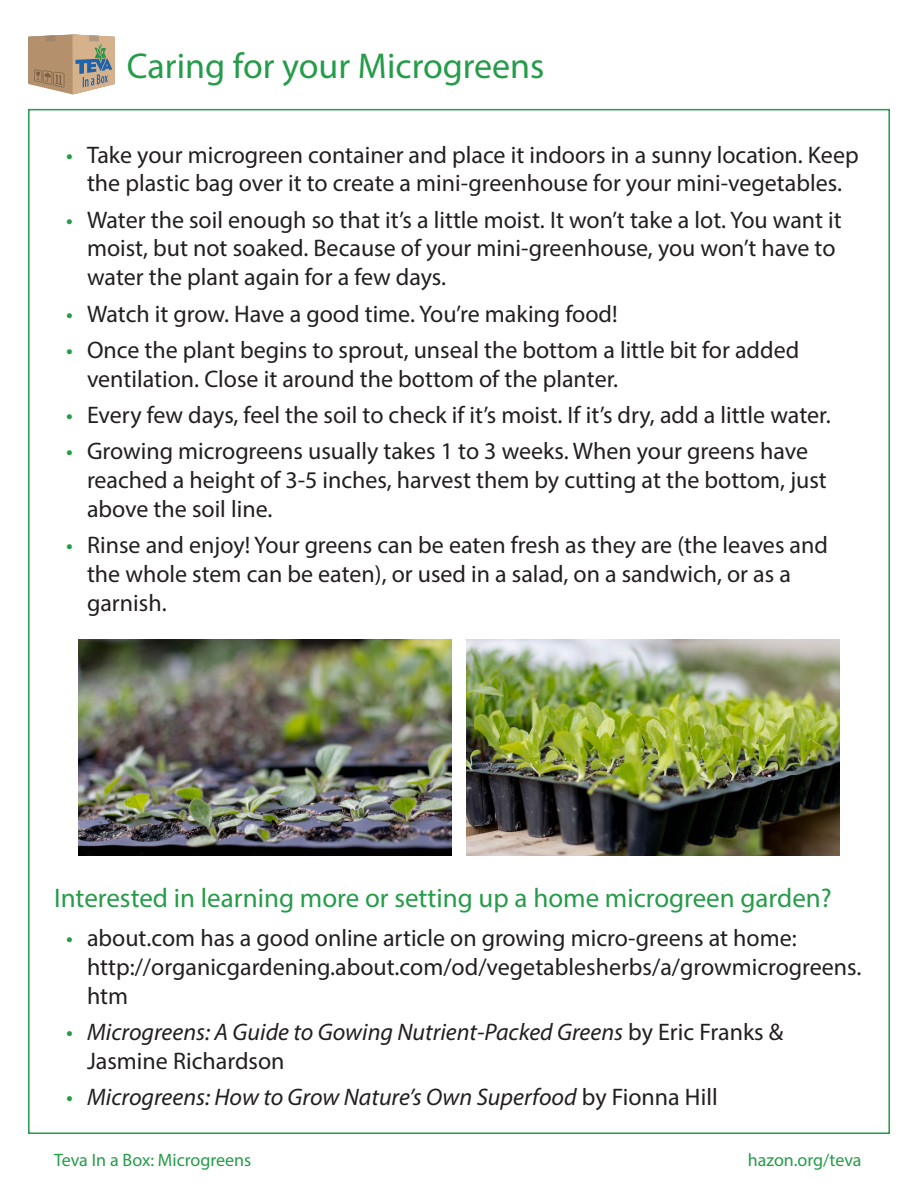
<style>
.page{position:relative;width:918px;height:1188px;background:#fff}
.page>*{position:absolute;margin:0;border:0;box-sizing:border-box;transform-origin:0 0}
.Directions{font:36px "Myriad Pro";color:#259c49}
.Directions-2{font:27px "Myriad Pro";color:#259c49}
.t1{font:24px/28.8px "Myriad Pro";color:#231f20}
.t2{font:italic 24px/28.8px "Myriad Pro";color:#231f20}
.t3{font:18px "Myriad Pro";color:#259c49}
.s1{color:#259c49}
.s2{font-style:normal}
</style>
<div class="page">
<img style="left:79px;top:639px;width:372px;height:217px">
<img style="left:467px;top:639px;width:372px;height:217px">
<svg style="left:28px;top:35px;width:87px;height:59px;background:#b5a086"></svg>
<p class="Directions" style="left:127px;top:44px;width:419px">Caring for your Microgreens</p>
<p class="t1" style="left:66px;top:140px;width:794px;text-align:center"><span class="s1">•</span> Take your microgreen container and place it indoors in a sunny location. Keep the plastic bag over it to create a mini-greenhouse for your mini-vegetables.</p>
<p class="t1" style="left:87px;top:205px;width:756px;text-indent:-21px"><span class="s1">•</span> Water the soil enough so that it’s a little moist. It won’t take a lot. You want it moist, but not soaked. Because of your mini-greenhouse, you won’t have to water the plant again for a few days.</p>
<p class="t1" style="left:66px;top:299px;width:553px"><span class="s1">•</span> Watch it grow. Have a good time. You’re making food!</p>
<p class="t1" style="left:87px;top:335px;width:714px;text-indent:-21px"><span class="s1">•</span> Once the plant begins to sprout, unseal the bottom a little bit for added ventilation. Close it around the bottom of the planter.</p>
<p class="t1" style="left:66px;top:400px;width:766px"><span class="s1">•</span> Every few days, feel the soil to check if it’s moist. If it’s dry, add a little water.</p>
<p class="t1" style="left:87px;top:436px;width:741px;text-indent:-21px"><span class="s1">•</span> Growing microgreens usually takes 1 to 3 weeks. When your greens have reached a height of 3-5 inches, harvest them by cutting at the bottom, just above the soil line.</p>
<p class="t1" style="left:87px;top:530px;width:743px;text-indent:-21px"><span class="s1">•</span> Rinse and enjoy! Your greens can be eaten fresh as they are (the leaves and the whole stem can be eaten), or used in a salad, on a sandwich, or as a garnish.</p>
<p class="Directions-2" style="left:54px;top:881px;width:779px">Interested in learning more or setting up a home microgreen garden?</p>
<p class="t1" style="left:87px;top:923px;width:776px;text-indent:-21px"><span class="s1">•</span> about.com has a good online article on growing micro-greens at home: http://organicgardening.about.com/od/vegetablesherbs/a/growmicrogreens. htm</p>
<p class="t2" style="left:87px;top:1017px;width:698px;text-indent:-21px"><span class="s1">•</span> Microgreens: A Guide to Gowing Nutrient-Packed Greens <span class="s2">by Eric Franks &amp;<br>Jasmine Richardson</span></p>
<p class="t2" style="left:66px;top:1082px;width:653px"><span class="s1">•</span> Microgreens: How to Grow Nature’s Own Superfood <span class="s2">by Fionna Hill</span></p>
<p class="t3" style="left:54px;top:1148px;width:199px">Teva In a Box: Microgreens</p>
<p class="t3" style="left:748px;top:1148px;width:115px">hazon.org/teva</p>
</div>
